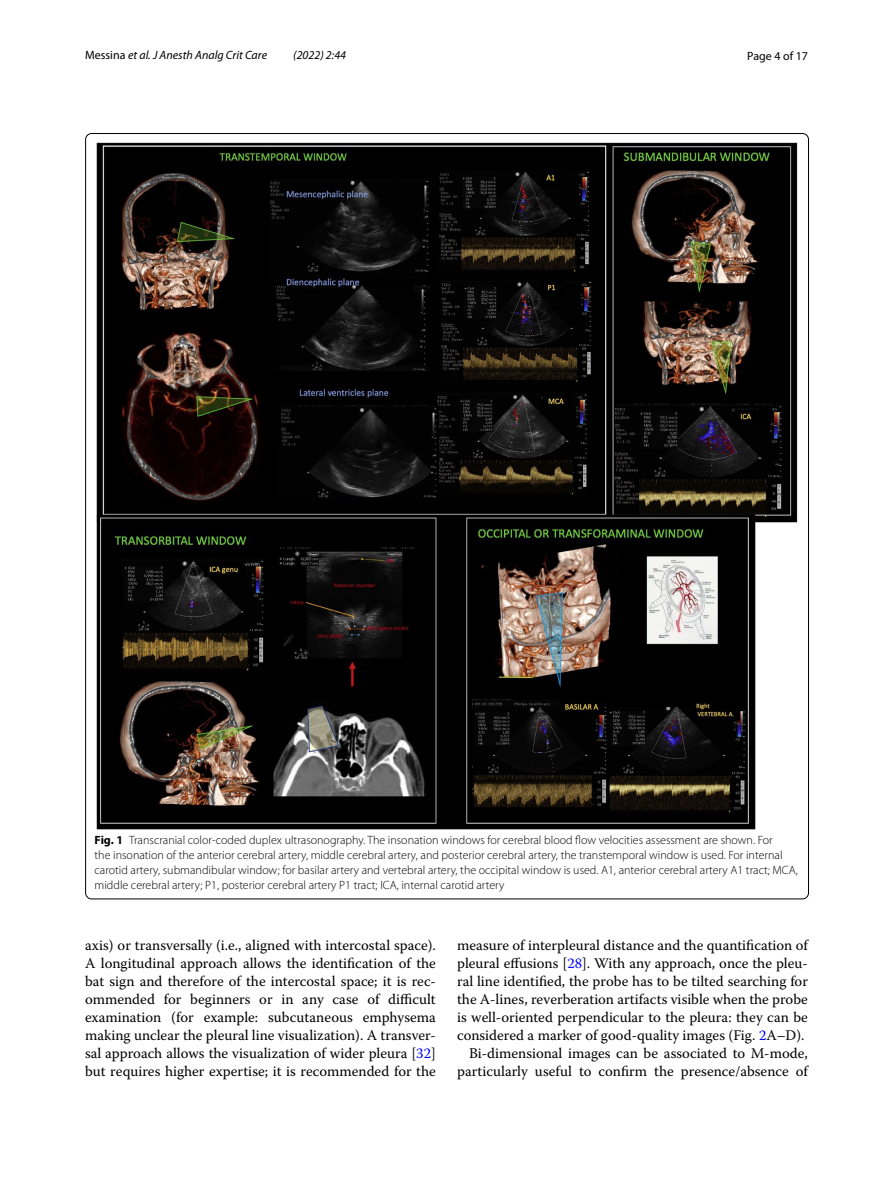
<style>
.page{position:relative;width:893px;height:1187px;background:#fff}
.page>*{position:absolute;margin:0;border:0;box-sizing:border-box;transform-origin:0 0}
.t1{font:14.7px/18px "Warnock Pro";color:#000;text-align:justify}
.t2{font:300 12px/15px "Myriad Pro";color:#000}
.t3{font:italic 12px "Myriad Pro";color:#000}
.t4{font:12px "Myriad Pro";color:#000}
.s1{font-style:normal}
.s2{font-weight:700}
.s3{color:#00f}
</style>
<div class="page">
<img style="left:97px;top:142px;width:700px;height:687px">
<p class="t3" style="left:85px;top:48px;width:184px"><span class="s1">Messina</span> et al. J Anesth Analg Crit Care</p>
<p class="t3" style="left:293px;top:48px;width:54px">(2022) 2:44</p>
<p class="t4" style="left:747px;top:48px;width:62px">Page 4 of 17</p>
<p class="t2" style="left:95px;top:832px;width:705px"><span class="s2">Fig. 1</span> Transcranial color-coded duplex ultrasonography. The insonation windows for cerebral blood flow velocities assessment are shown. For<br>the insonation of the anterior cerebral artery, middle cerebral artery, and posterior cerebral artery, the transtemporal window is used. For internal carotid artery, submandibular window; for basilar artery and vertebral artery, the occipital window is used. A1, anterior cerebral artery A1 tract; MCA, middle cerebral artery; P1, posterior cerebral artery P1 tract; ICA, internal carotid artery</p>
<p class="t1" style="left:85px;top:935px;width:352px">axis) or transversally (i.e., aligned with intercostal space).<br>A longitudinal approach allows the identification of the bat sign and therefore of the intercostal space; it is rec&shy;ommended for beginners or in any case of difficult examination (for example: subcutaneous emphysema making unclear the pleural line visualization). A transver&shy;sal approach allows the visualization of wider pleura [<span class="s3">32</span>] but requires higher expertise; it is recommended for the</p>
<p class="t1" style="left:457px;top:935px;width:352px;text-align:right">measure of interpleural distance and the quantification of pleural effusions [<span class="s3">28</span>]. With any approach, once the pleu&shy;ral line identified, the probe has to be tilted searching for the A-lines, reverberation artifacts visible when the probe is well-oriented perpendicular to the pleura: they can be considered a marker of good-quality images (Fig. <span class="s3">2</span>A–D).<br>Bi-dimensional images can be associated to M-mode, particularly useful to confirm the presence/absence of</p>
</div>
